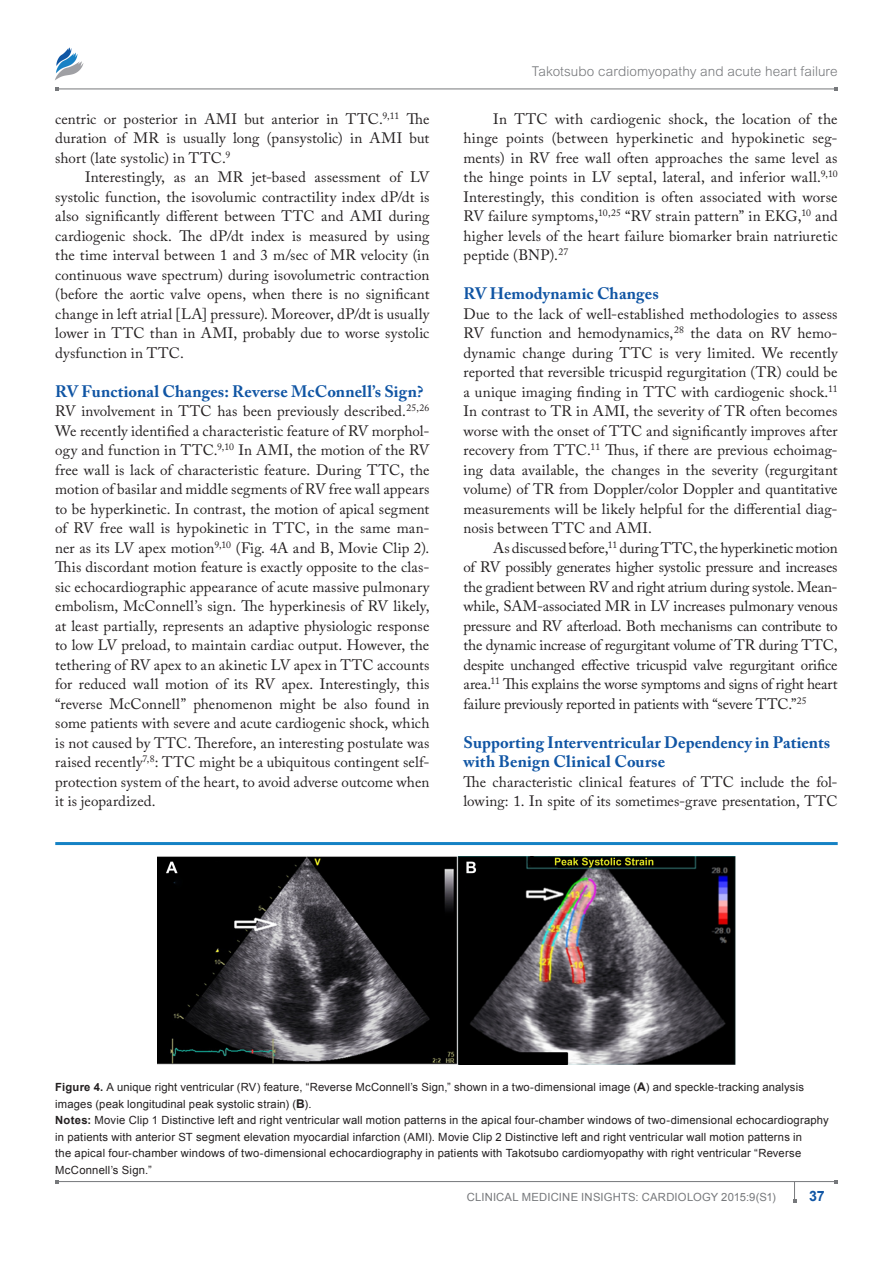
<style>
.page{position:relative;width:893px;height:1263px;background:#fff}
.page>*{position:absolute;margin:0;border:0;box-sizing:border-box;transform-origin:0 0}
.t1{font:700 16.5px/19.5px "Adobe Caslon Pro";letter-spacing:.01em;color:#1055a4}
.TxF{font:15px/19.5px "Adobe Caslon Pro";letter-spacing:.005em;color:#231f20;text-align:justify}
.Tx{font:15px/19.5px "Adobe Caslon Pro";color:#231f20;text-align:justify}
.t2{font:700 14.25px "Arial";color:#1055a4}
.t3{font:300 13.5px "Arial MT Std";letter-spacing:.005em;color:#76787b}
.FigC{font:11.25px/16.5px "Arial";letter-spacing:.02em;color:#231f20}
.t4{font:11.25px "Arial";letter-spacing:.015em;color:#76787b}
.s1{font-weight:700}
.s2{font-weight:700;font-size:12px}
</style>
<div class="page">
<hr style="left:57px;top:89px;width:779px;height:1px;background:#76787b">
<hr style="left:57px;top:1181px;width:779px;height:1px;background:#76787b">
<img style="left:55px;top:47px;width:29px;height:33px">
<svg style="left:793px;top:1182px;width:3px;height:20px"></svg>
<hr style="left:55px;top:842px;width:783px;height:3px;background:#1582c5">
<img style="left:158px;top:856px;width:577px;height:208px">
<h2 class="TxF" style="left:55px;top:109px;width:376px">centric or posterior in AMI but anterior in TTC.<sup>9,11</sup> The duration of MR is usually long (pansystolic) in AMI but short (late systolic) in TTC.<sup>9</sup></h2>
<p class="Tx" style="left:55px;top:167px;width:376px;text-indent:30px">Interestingly, as an MR jet-based assessment of LV systolic function, the isovolumic contractility index dP/dt is also significantly different between TTC and AMI during cardiogenic shock. The dP/dt index is measured by using the time interval between 1 and 3 m/sec of MR velocity (in continuous wave spectrum) during isovolumetric contraction (before the aortic valve opens, when there is no significant change in left atrial [LA] pressure). Moreover, dP/dt is usually lower in TTC than in AMI, probably due to worse systolic dysfunction in TTC.</p>
<h1 class="t1" style="left:55px;top:381px;width:370px">RV Functional Changes: Reverse McConnell’s Sign?</h1>
<p class="TxF" style="left:55px;top:401px;width:376px">RV involvement in TTC has been previously described.<sup>25,26<br></sup>We recently identified a characteristic feature of RV morphol&shy;ogy and function in TTC.<sup>9,10</sup> In AMI, the motion of the RV free wall is lack of characteristic feature. During TTC, the motion of basilar and middle segments of RV free wall appears to be hyperkinetic. In contrast, the motion of apical segment of RV free wall is hypokinetic in TTC, in the same man&shy;ner as its LV apex motion<sup>9,10</sup> (Fig. 4A and B, Movie Clip 2).<br>This discordant motion feature is exactly opposite to the clas&shy;sic echocardiographic appearance of acute massive pulmonary embolism, McConnell’s sign. The hyperkinesis of RV likely, at least partially, represents an adaptive physiologic response to low LV preload, to maintain cardiac output. However, the tethering of RV apex to an akinetic LV apex in TTC accounts for reduced wall motion of its RV apex. Interestingly, this “reverse McConnell” phenomenon might be also found in some patients with severe and acute cardiogenic shock, which is not caused by TTC. Therefore, an interesting postulate was raised recently<sup>7,8</sup>: TTC might be a ubiquitous contingent self&shy;protection system of the heart, to avoid adverse outcome when it is jeopardized.</p>
<p class="t3" style="left:532px;top:63px;width:307px">Takotsubo cardiomyopathy and acute heart failure</p>
<p class="Tx" style="left:463px;top:109px;width:376px;text-indent:30px">In TTC with cardiogenic shock, the location of the hinge points (between hyperkinetic and hypokinetic seg&shy;ments) in RV free wall often approaches the same level as the hinge points in LV septal, lateral, and inferior wall.<sup>9,10<br></sup>Interestingly, this condition is often associated with worse RV failure symptoms,<sup>10,25</sup> “RV strain pattern” in EKG,<sup>10</sup> and higher levels of the heart failure biomarker brain natriuretic peptide (BNP).<sup>27</sup></p>
<h1 class="t1" style="left:463px;top:284px;width:197px">RV Hemodynamic Changes</h1>
<p class="TxF" style="left:463px;top:304px;width:376px">Due to the lack of well-established methodologies to assess RV function and hemodynamics,<sup>28</sup> the data on RV hemo&shy;dynamic change during TTC is very limited. We recently reported that reversible tricuspid regurgitation (TR) could be a unique imaging finding in TTC with cardiogenic shock.<sup>11<br></sup>In contrast to TR in AMI, the severity of TR often becomes worse with the onset of TTC and significantly improves after recovery from TTC.<sup>11</sup> Thus, if there are previous echoimag&shy;ing data available, the changes in the severity (regurgitant volume) of TR from Doppler/color Doppler and quantitative measurements will be likely helpful for the differential diag&shy;nosis between TTC and AMI.</p>
<p class="Tx" style="left:463px;top:538px;width:376px;text-indent:30px">As discussed before,<sup>11</sup> during TTC, the hyperkinetic motion of RV possibly generates higher systolic pressure and increases the gradient between RV and right atrium during systole. Mean&shy;while, SAM-associated MR in LV increases pulmonary venous pressure and RV afterload. Both mechanisms can contribute to the dynamic increase of regurgitant volume of TR during TTC, despite unchanged effective tricuspid valve regurgitant orifice area.<sup>11</sup> This explains the worse symptoms and signs of right heart failure previously reported in patients with “severe TTC.”<sup>25</sup></p>
<h1 class="t1" style="left:463px;top:732px;width:368px">Supporting Interventricular Dependency in Patients with Benign Clinical Course</h1>
<p class="TxF" style="left:463px;top:772px;width:376px">The characteristic clinical features of TTC include the fol&shy;lowing: 1. In spite of its sometimes-grave presentation, TTC</p>
<p class="FigC" style="left:55px;top:1079px;width:750px"><span class="s1">Figure 4.</span> A unique right ventricular (RV) feature, “Reverse McConnell’s Sign,” shown in a two-dimensional image (<span class="s2">A</span>) and speckle-tracking analysis images (peak longitudinal peak systolic strain) (<span class="s2">B</span>).</p>
<p class="FigC" style="left:55px;top:1112px;width:775px"><span class="s1">Notes:</span> Movie Clip 1 Distinctive left and right ventricular wall motion patterns in the apical four-chamber windows of two-dimensional echocardiography in patients with anterior ST segment elevation myocardial infarction (AMI ). Movie Clip 2 Distinctive left and right ventricular wall motion patterns in<br>the apical four-chamber windows of two-dimensional echocardiography in patients with Takotsubo cardiomyopathy with right ventricular “Reverse McConnell’s Sign.”</p>
<p class="t4" style="left:467px;top:1189px;width:311px">Clinical Medicine I nsights: Cardiology 2015:9(S1)</p>
<p class="t2" style="left:809px;top:1186px;width:17px">37</p>
</div>
